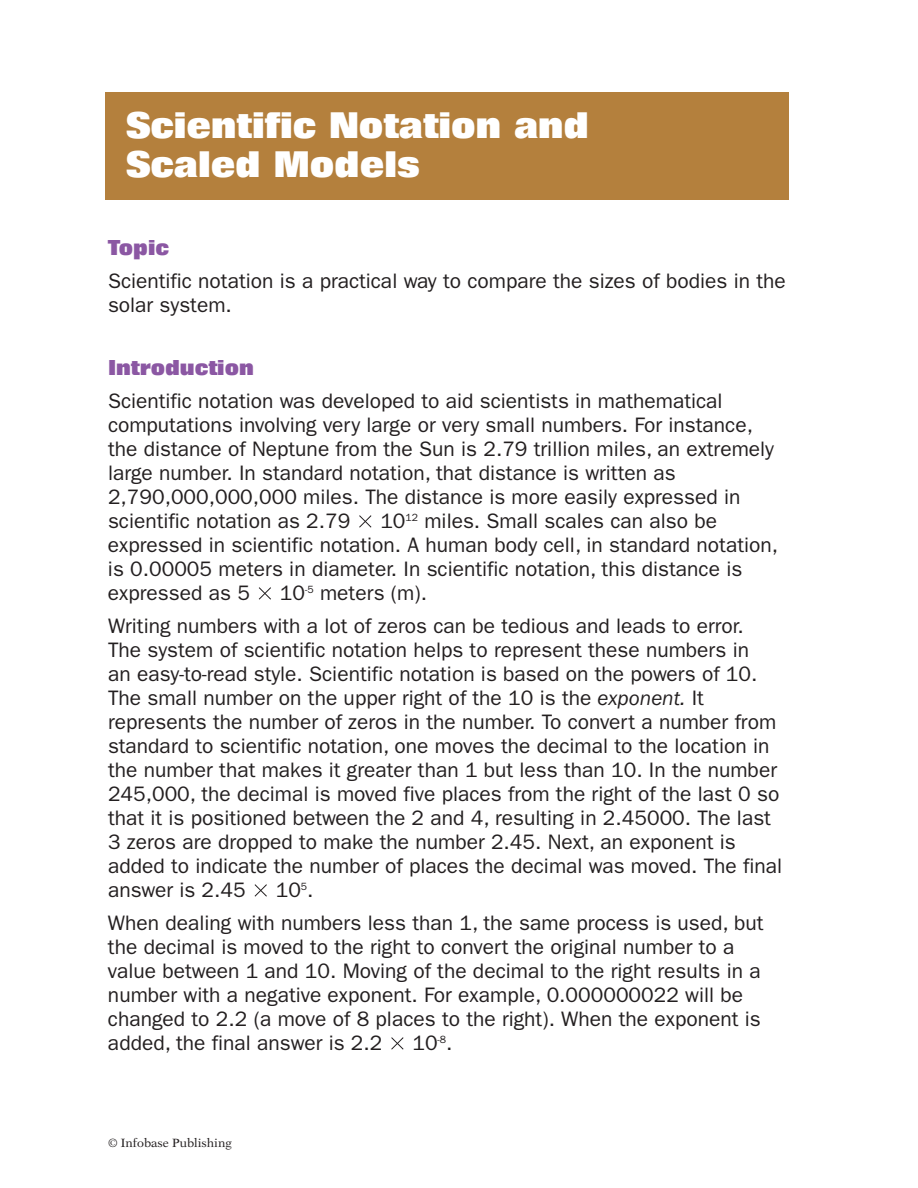
<style>
.page{position:relative;width:918px;height:1188px;background:#fff}
.page>*{position:absolute;margin:0;border:0;box-sizing:border-box;transform-origin:0 0}
.t1{font:800 36px/39px "Folio";color:#fff}
.t2{font:21px/24px "Franklin Gothic";color:#231f20}
.t3{font:800 21px "Folio";color:#8b57a3}
.t4{font:12px "New Aster";color:#231f20}
.s1{font-style:italic}
</style>
<div class="page">
<div style="left:105px;top:92px;width:683px;height:108px;background:#b4803d"></div>
<svg style="left:359px;top:515px;width:12px;height:13px"></svg>
<svg style="left:259px;top:587px;width:12px;height:13px"></svg>
<svg style="left:255px;top:884px;width:12px;height:13px"></svg>
<svg style="left:391px;top:1037px;width:13px;height:13px"></svg>
<h1 class="t1" style="left:126px;top:110px;width:464px">Scientific Notation and<br>Scaled Models</h1>
<h2 class="t3" style="left:108px;top:240px;width:63px">Topic</h2>
<p class="t2" style="left:108px;top:271px;width:679px">Scientific notation is a practical way to compare the sizes of bodies in the solar system.</p>
<h2 class="t3" style="left:108px;top:360px;width:147px">Introduction</h2>
<p class="t2" style="left:108px;top:391px;width:668px">Scientific notation was developed to aid scientists in mathematical computations involving very large or very small numbers. For instance, the distance of Neptune from the Sun is 2.79 trillion miles, an extremely large number. In standard notation, that distance is written as 2,790,000,000,000 miles. The distance is more easily expressed in scientific notation as 2.79</p>
<p class="t2" style="left:108px;top:511px;width:672px;text-indent:272px">10<sup>12</sup> miles. Small scales can also be expressed in scientific notation. A human body cell, in standard notation, is 0.00005 meters in diameter. In scientific notation, this distance is expressed as 5</p>
<p class="t2" style="left:280px;top:583px;width:149px">10<sup>-5</sup> meters (m).</p>
<p class="t2" style="left:108px;top:616px;width:676px">Writing numbers with a lot of zeros can be tedious and leads to error.<br>The system of scientific notation helps to represent these numbers in<br>an easy-to-read style. Scientific notation is based on the powers of 10.<br>The small number on the upper right of the 10 is the <span class="s1">exponent.</span> It represents the number of zeros in the number. To convert a number from standard to scientific notation, one moves the decimal to the location in the number that makes it greater than 1 but less than 10. In the number 245,000, the decimal is moved five places from the right of the last 0 so that it is positioned between the 2 and 4, resulting in 2.45000. The last 3 zeros are dropped to make the number 2.45. Next, an exponent is added to indicate the number of places the decimal was moved. The final answer is 2.45</p>
<p class="t2" style="left:276px;top:880px;width:39px">10<sup>5</sup>.</p>
<p class="t2" style="left:108px;top:913px;width:657px">When dealing with numbers less than 1, the same process is used, but the decimal is moved to the right to convert the original number to a value between 1 and 10. Moving of the decimal to the right results in a number with a negative exponent. For example, 0.000000022 will be changed to 2.2 (a move of 8 places to the right). When the exponent is added, the final answer is 2.2</p>
<p class="t2" style="left:412px;top:1033px;width:42px">10<sup>-8</sup>.</p>
<p class="t4" style="left:108px;top:1138px;width:125px">© Infobase Publishing</p>
</div>
